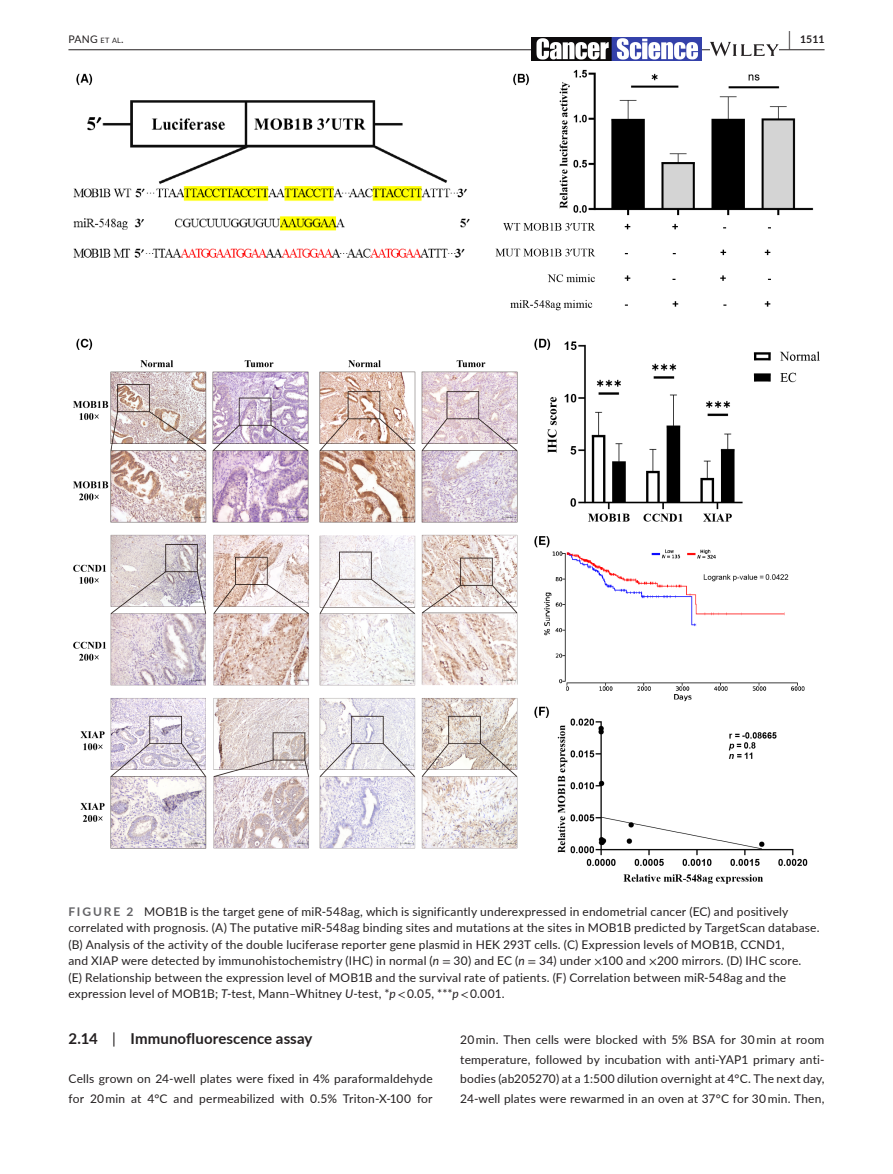
<style>
.page{position:relative;width:893px;height:1174px;background:#fff}
.page>*{position:absolute;margin:0;border:0;box-sizing:border-box;transform-origin:0 0}
.t1{font:700 15px "Lato";letter-spacing:.005em;color:#231f20}
.t2{font:12px/16.5px "Lato";letter-spacing:.015em;color:#231f20}
.t3{font:10.5px "Lato";color:#231f20}
.t4{font:700 10.5px "Lato";color:#231f20}
.s1{font-size:7.35px}
.s2{font-size:19.5px}
.s3{font-weight:700;color:#636366}
.s4{font-style:italic}
.s5{font-family:"STIX"}
.s6{font-weight:400}
</style>
<div class="page">
<hr style="left:68px;top:49px;width:756px;height:1px;background:#231f20">
<img style="left:531px;top:37px;width:170px;height:24px">
<svg style="left:710px;top:42px;width:69px;height:14px"></svg>
<img style="left:73px;top:69px;width:747px;height:815px">
<p class="t3" style="left:68px;top:31px;width:57px">PANG <span class="s1">et al</span>.</p>
<p class="t4" style="left:789px;top:31px;width:37px"><span class="s2">|</span> 1511</p>
<p class="t2" style="left:68px;top:902px;width:753px"><span class="s3">FIGURE 2</span> MOB1B is the target gene of miR-548ag, which is significantly underexpressed in endometrial cancer (EC) and positively correlated with prognosis. (A) The putative miR-548ag binding sites and mutations at the sites in MOB1B predicted by TargetScan database. (B) Analysis of the activity of the double luciferase reporter gene plasmid in HEK 293T cells. (C) Expression levels of MOB1B, CCND1,<br>and XIAP were detected by immunohistochemistry (IHC) in normal (<span class="s4">n</span> <span class="s5">=</span> 30) and EC (<span class="s4">n</span> <span class="s5">=</span> 34) under <span class="s5">×</span>100 and <span class="s5">×</span>200 mirrors. (D) IHC score.<br>(E) Relationship between the expression level of MOB1B and the survival rate of patients. (F) Correlation between miR-548ag and the expression level of MOB1B; <span class="s4">T</span>-test, Mann–Whitney <span class="s4">U</span>-test, *<span class="s4">p</span><span class="s5">&lt;</span> 0.05, ***<span class="s4">p</span><span class="s5">&lt;</span> 0.001.</p>
<p class="t1" style="left:68px;top:1028px;width:245px">2.14 <span class="s6">|</span> Immunofluorescence assay</p>
<p class="t2" style="left:68px;top:1068px;width:366px;line-height:19.5px">Cells grown on 24-well plates were fixed in 4% paraformaldehyde for 20 min at 4°C and permeabilized with 0.5% Triton-X-100 for</p>
<p class="t2" style="left:460px;top:1029px;width:366px;line-height:19.5px;text-align:justify">20 min. Then cells were blocked with 5% BSA for 30 min at room temperature, followed by incubation with anti-YAP1 primary anti&shy;bodies (ab205270) at a 1:500 dilution overnight at 4°C. The next day, 24-well plates were rewarmed in an oven at 37°C for 30 min. Then,</p>
</div>
